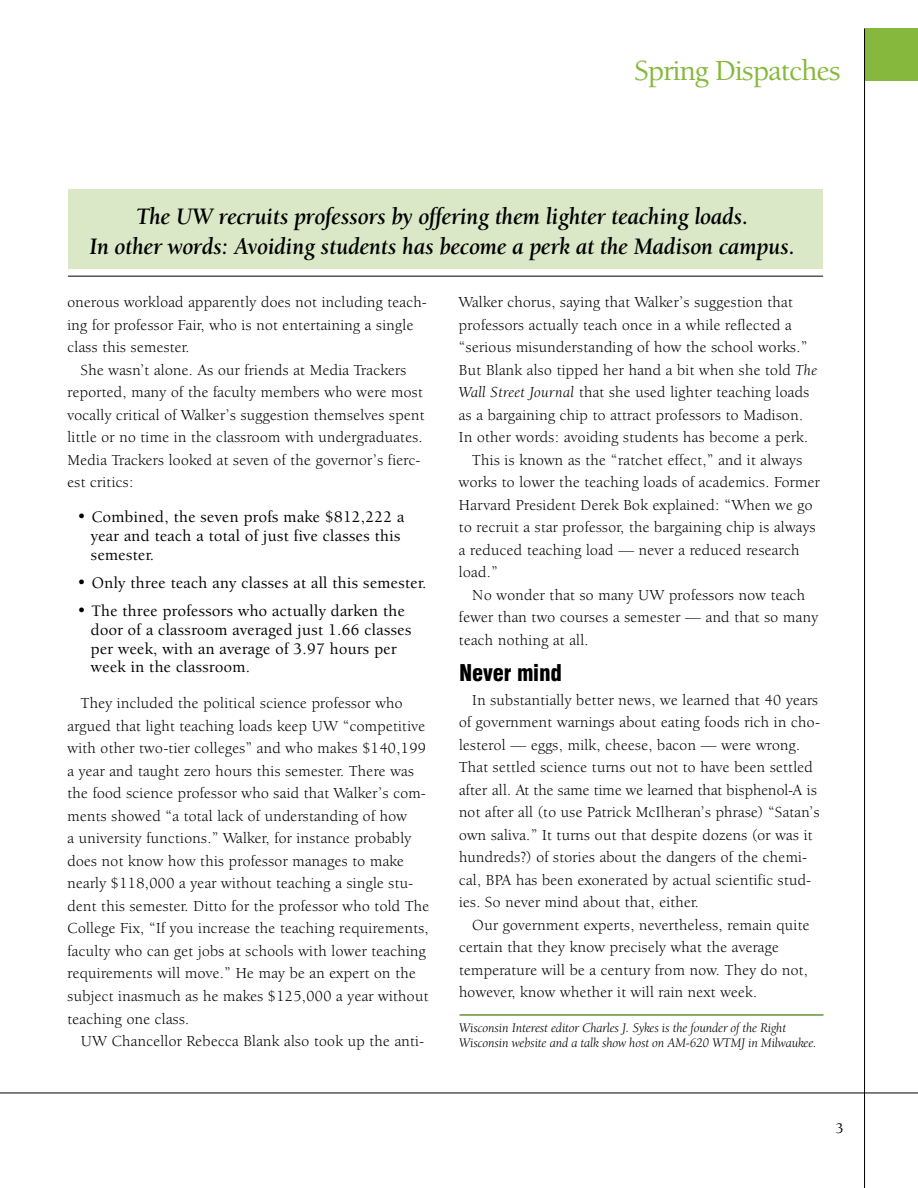
<style>
.page{position:relative;width:918px;height:1188px;background:#fff}
.page>*{position:absolute;margin:0;border:0;box-sizing:border-box;transform-origin:0 0}
.t1{font:500 30px "Berkeley Oldstyle IT Cby BT";letter-spacing:-.02em;color:#85b83c}
.t2{font:italic 700 24.3px/29.7px "Berkeley Oldstyle IT Cby BT";color:#000;text-align:center;scale:.95 1}
.t3{font:900 condensed 22.5px "Swiss 721 BT";letter-spacing:-.01em;color:#000}
.t4{font:500 16.5px/18.8px "Berkeley Oldstyle IT Cby BT";letter-spacing:.025em;color:#000}
.t5{font:15.75px/22.5px "Berkeley Oldstyle IT Cby BT";letter-spacing:.025em;color:#000}
.t6{font:500 15px "Berkeley Oldstyle IT Cby BT";color:#000}
.t7{font:italic 13.5px/15px "Berkeley Oldstyle IT Cby BT";color:#000}
.s1{font-style:italic}
</style>
<div class="page">
<div style="left:68px;top:190px;width:755px;height:79px;background:#dae8c7"></div>
<hr style="left:0;top:1093px;width:918px;height:1px;background:#000">
<div style="left:865px;top:29px;width:53px;height:52px;background:#85b83c"></div>
<hr style="left:864px;top:29px;width:1px;height:1159px;background:#000">
<hr style="left:68px;top:276px;width:755px;height:1px;background:#000">
<hr style="left:460px;top:1014px;width:363px;height:2px;background:#619533">
<h1 class="t1" style="left:635px;top:52px;width:208px">Spring Dispatches</h1>
<h2 class="t2" style="left:90px;top:201px;width:744px">The UW recruits professors by offering them lighter teaching loads.<br>In other words: Avoiding students has become a perk at the Madison campus.</h2>
<p class="t5" style="left:68px;top:291px;width:361px">onerous workload apparently does not including teach&shy;ing for professor Fair, who is not entertaining a single class this semester.</p>
<p class="t5" style="left:68px;top:358px;width:358px;text-indent:13px">She wasn’t alone. As our friends at Media Trackers reported, many of the faculty members who were most vocally critical of Walker’s suggestion themselves spent little or no time in the classroom with undergraduates.<br>Media Trackers looked at seven of the governor’s fierc&shy;est critics:</p>
<p class="t4" style="left:91px;top:508px;width:315px;text-indent:-14px">• Combined, the seven profs make $812,222 a year and teach a total of just five classes this semester.</p>
<p class="t4" style="left:77px;top:574px;width:351px">• Only three teach any classes at all this semester.</p>
<p class="t4" style="left:91px;top:601px;width:322px;text-indent:-14px">• The three professors who actually darken the door of a classroom averaged just 1.66 classes per week, with an average of 3.97 hours per week in the classroom.</p>
<p class="t5" style="left:68px;top:692px;width:363px;text-indent:13px">They included the political science professor who argued that light teaching loads keep UW “competitive with other two-tier colleges” and who makes $140,199 a year and taught zero hours this semester. There was the food science professor who said that Walker’s com&shy;ments showed “a total lack of understanding of how<br>a university functions.” Walker, for instance probably does not know how this professor manages to make nearly $118,000 a year without teaching a single stu&shy;dent this semester. Ditto for the professor who told The College Fix, “If you increase the teaching requirements, faculty who can get jobs at schools with lower teaching requirements will move.” He may be an expert on the subject inasmuch as he makes $125,000 a year without teaching one class.</p>
<p class="t5" style="left:81px;top:1030px;width:344px">UW Chancellor Rebecca Blank also took up the anti-</p>
<p class="t5" style="left:459px;top:291px;width:335px">Walker chorus, saying that Walker’s suggestion that</p>
<p class="t5" style="left:459px;top:313px;width:334px">professors actually teach once in a while reflected a</p>
<p class="t5" style="left:459px;top:336px;width:350px">“serious misunderstanding of how the school works.”</p>
<p class="t5" style="left:459px;top:358px;width:360px">But Blank also tipped her hand a bit when she told <span class="s1">The</span></p>
<p class="t5" style="left:459px;top:381px;width:352px"><span class="s1">Wall Street Journal</span> that she used lighter teaching loads</p>
<p class="t5" style="left:459px;top:403px;width:346px">as a bargaining chip to attract professors to Madison.</p>
<p class="t5" style="left:459px;top:426px;width:351px">In other words: avoiding students has become a perk.</p>
<p class="t5" style="left:472px;top:448px;width:331px">This is known as the “ratchet effect,” and it always</p>
<p class="t5" style="left:459px;top:471px;width:362px">works to lower the teaching loads of academics. Former</p>
<p class="t5" style="left:459px;top:493px;width:355px">Harvard President Derek Bok explained: “When we go</p>
<p class="t5" style="left:459px;top:516px;width:358px">to recruit a star professor, the bargaining chip is always</p>
<p class="t5" style="left:459px;top:538px;width:342px">a reduced teaching load — never a reduced research</p>
<p class="t5" style="left:459px;top:561px;width:40px">load.”</p>
<p class="t5" style="left:472px;top:583px;width:334px">No wonder that so many UW professors now teach</p>
<p class="t5" style="left:459px;top:606px;width:361px">fewer than two courses a semester — and that so many</p>
<p class="t5" style="left:459px;top:628px;width:131px">teach nothing at all.</p>
<h3 class="t3" style="left:459px;top:659px;width:104px">Never mind</h3>
<p class="t5" style="left:459px;top:688px;width:363px;text-indent:13px">In substantially better news, we learned that 40 years of government warnings about eating foods rich in cho&shy;lesterol — eggs, milk, cheese, bacon — were wrong.<br>That settled science turns out not to have been settled after all. At the same time we learned that bisphenol-A is not after all (to use Patrick McIlheran’s phrase) “Satan’s own saliva.” It turns out that despite dozens (or was it hundreds?) of stories about the dangers of the chemi&shy;cal, BPA has been exonerated by actual scientific stud&shy;ies. So never mind about that, either.</p>
<p class="t5" style="left:459px;top:913px;width:352px;text-indent:13px">Our government experts, nevertheless, remain quite certain that they know precisely what the average temperature will be a century from now. They do not, however, know whether it will rain next week.</p>
<p class="t7" style="left:459px;top:1020px;width:359px">Wisconsin Interest editor Charles J. Sykes is the founder of the Right<br>Wisconsin website and a talk show host on AM-620 WTMJ in Milwaukee.</p>
<p class="t6" style="left:836px;top:1119px;width:9px">3</p>
</div>
